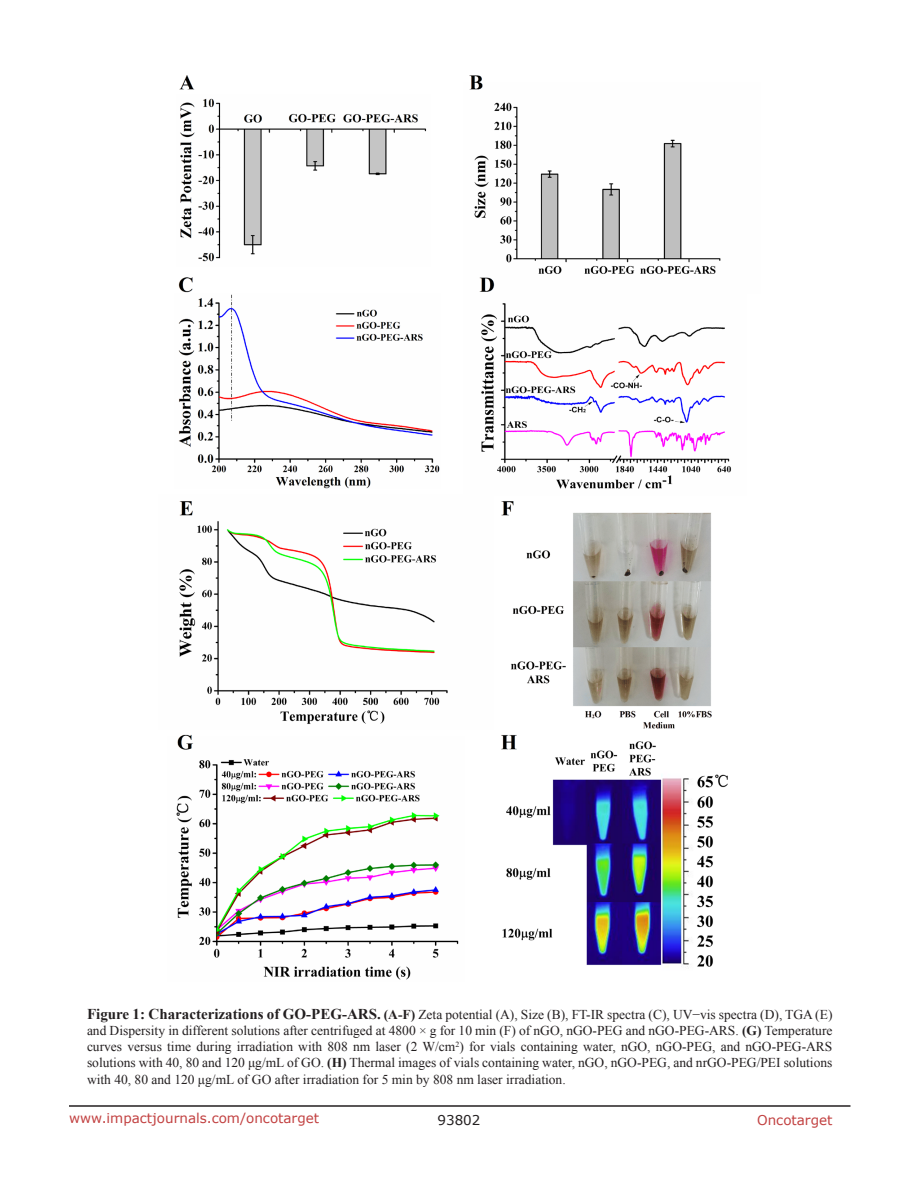
<style>
.page{position:relative;width:918px;height:1188px;background:#fff}
.page>*{position:absolute;margin:0;border:0;box-sizing:border-box;transform-origin:0 0}
.figuretext{font:13.5px/16.2px "Times New Roman";color:#231f20;text-align:justify}
.t1{font:13.5px "Verdana";color:#c24141}
.t2{font:13.5px "Verdana";color:#231f20}
.s1{font-weight:700;font-size:15px}
.s2{font-weight:700}
</style>
<div class="page">
<hr style="left:69px;top:1105px;width:781px;height:2px;background:#231f20">
<img style="left:176px;top:75px;width:555px;height:905px">
<p class="figuretext" style="left:87px;top:1006px;width:747px"><span class="s1">Figure 1: Characterizations of GO-PEG-ARS.</span> <span class="s2">(A-F)</span> Zeta potential (A), Size (B), FT-IR spectra (C), UV−vis spectra (D), TGA (E) and Dispersity in different solutions after centrifuged at 4800 × g for 10 min (F) of nGO, nGO-PEG and nGO-PEG-ARS. <span class="s2">(G)</span> Temperature curves versus time during irradiation with 808 nm laser (2 W/cm<sup>2</sup>) for vials containing water, nGO, nGO-PEG, and nGO-PEG-ARS solutions with 40, 80 and 120 μg/mL of GO. <span class="s2">(H)</span> Thermal images of vials containing water, nGO, nGO-PEG, and nrGO-PEG/PEI solutions with 40, 80 and 120 μg/mL of GO after irradiation for 5 min by 808 nm laser irradiation.</p>
<p class="t1" style="left:69px;top:1109px;width:252px">www.impactjournals.com/oncotarget</p>
<p class="t2" style="left:438px;top:1111px;width:44px">93802</p>
<p class="t1" style="left:757px;top:1111px;width:77px">Oncotarget</p>
</div>
